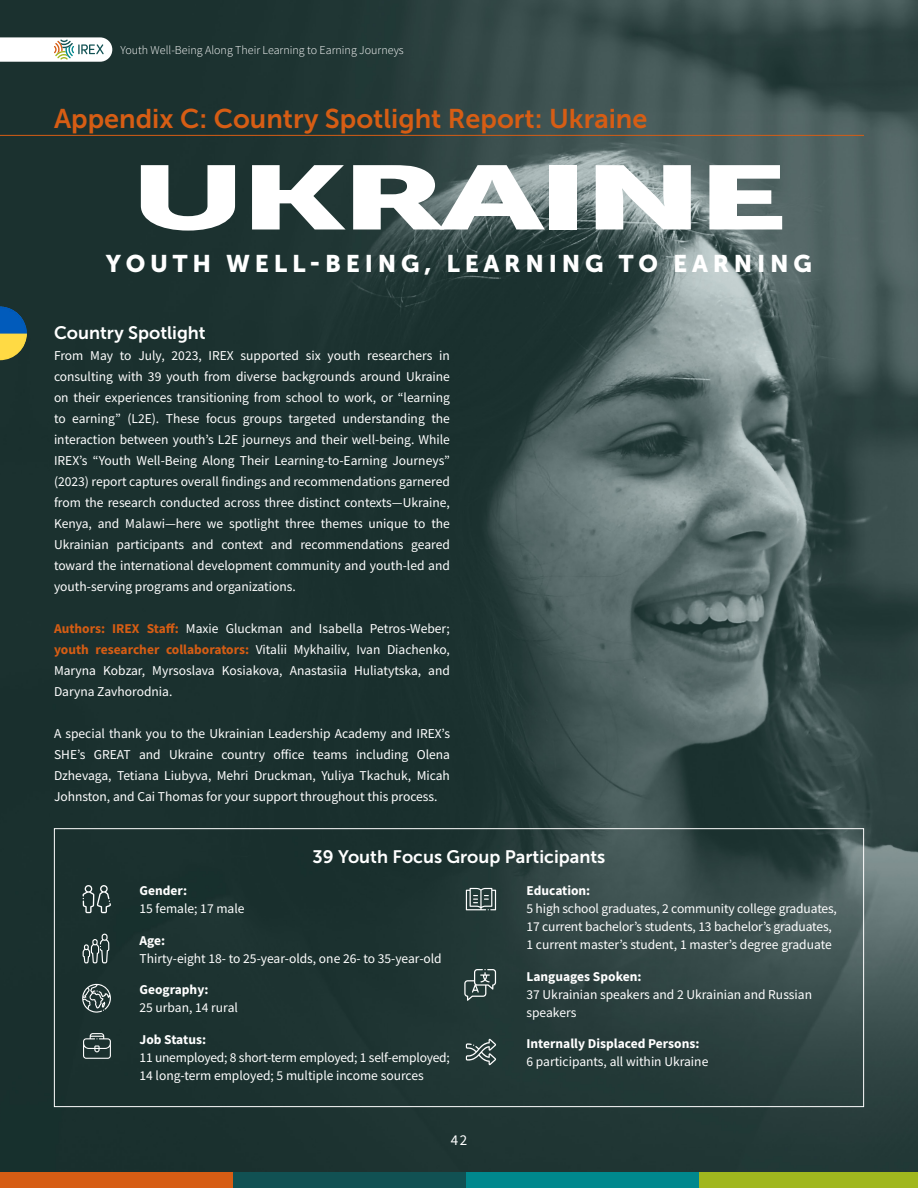
<style>
.page{position:relative;width:918px;height:1188px;background:#fff}
.page>*{position:absolute;margin:0;border:0;box-sizing:border-box;transform-origin:0 0}
.t1{font:90px "Museo Sans 900";letter-spacing:-.05em;color:#fff;scale:1.75 1}
.t2{font:27px "Museo Sans 700";color:#d65d14}
.t3{font:24px "Museo Sans 900";letter-spacing:.2em;color:#fff}
.t4{font:18px "Museo Sans 700";color:#fff}
.t5{font:15px "Source Sans Pro";color:#fff}
.t6{font:13.5px/21px "Source Sans Pro";color:#fff;text-align:justify}
.t7{font:700 13.5px "Source Sans Pro";color:#fff}
.t8{font:300 12px "Source Sans Pro";color:#fff}
.s1{font-weight:700;color:#d65d14}
</style>
<div class="page">
<img style="left:0;top:0;width:918px;height:1172px">
<hr style="left:0;top:135px;width:864px;height:1px;background:#d65d14">
<svg style="left:83px;top:885px;width:28px;height:28px"></svg>
<svg style="left:83px;top:934px;width:26px;height:29px"></svg>
<svg style="left:464px;top:969px;width:32px;height:32px"></svg>
<svg style="left:83px;top:1033px;width:28px;height:26px"></svg>
<svg style="left:466px;top:888px;width:30px;height:22px"></svg>
<svg style="left:81px;top:982px;width:30px;height:31px"></svg>
<svg style="left:466px;top:1039px;width:30px;height:26px"></svg>
<img style="left:0;top:306px;width:27px;height:54px">
<div style="left:0;top:1172px;width:233px;height:16px;background:#d65d14"></div>
<div style="left:233px;top:1172px;width:233px;height:16px;background:#115153"></div>
<div style="left:466px;top:1172px;width:233px;height:16px;background:#00888d"></div>
<div style="left:699px;top:1172px;width:219px;height:16px;background:#a0b71e"></div>
<svg style="left:0;top:37px;width:112px;height:25px"></svg>
<p class="t8" style="left:120px;top:43px;width:285px">Youth Well-Being Along Their Learning to Earning Journeys</p>
<h2 class="t2" style="left:54px;top:104px;width:595px">Appendix C: Country Spotlight Report: Ukraine</h2>
<h1 class="t1" style="left:129px;top:147px;width:378px">UKRAINE</h1>
<h3 class="t3" style="left:106px;top:250px;width:708px">YOUTH WELL-BEING, LEARNING TO EARNING</h3>
<h3 class="t4" style="left:54px;top:323px;width:153px">Country Spotlight</h3>
<p class="t6" style="left:54px;top:345px;width:398px">From May to July, 2023, IREX supported six youth researchers in consulting with 39 youth from diverse backgrounds around Ukraine on their experiences transitioning from school to work, or “learning to earning” (L2E). These focus groups targeted understanding the interaction between youth’s L2E journeys and their well-being. While IREX’s “Youth Well-Being Along Their Learning-to-Earning Journeys” (2023) report captures overall findings and recommendations garnered from the research conducted across three distinct contexts—Ukraine, Kenya, and Malawi—here we spotlight three themes unique to the Ukrainian participants and context and recommendations geared toward the international development community and youth-led and youth-serving programs and organizations.</p>
<p class="t6" style="left:54px;top:618px;width:398px"><span class="s1">Authors: IREX Staff:</span> Maxie Gluckman and Isabella Petros-Weber; <span class="s1">youth researcher collaborators:</span> Vitalii Mykhailiv, Ivan Diachenko, Maryna Kobzar, Myrsoslava Kosiakova, Anastasiia Huliatytska, and Daryna Zavhorodnia.</p>
<p class="t6" style="left:54px;top:723px;width:398px">A special thank you to the Ukrainian Leadership Academy and IREX’s SHE’s GREAT and Ukraine country office teams including Olena Dzhevaga, Tetiana Liubyva, Mehri Druckman, Yuliya Tkachuk, Micah Johnston, and Cai Thomas for your support throughout this process.</p>
<h3 class="t4" style="left:313px;top:847px;width:294px">39 Youth Focus Group Participants</h3>
<p class="t7" style="left:139px;top:882px;width:49px">Gender:</p>
<p class="t6" style="left:139px;top:898px;width:107px">15 female; 17 male</p>
<p class="t7" style="left:139px;top:931px;width:27px">Age:</p>
<p class="t6" style="left:139px;top:948px;width:304px">Thirty-eight 18- to 25-year-olds, one 26- to 35-year-old</p>
<p class="t7" style="left:139px;top:981px;width:70px">Geography:</p>
<p class="t6" style="left:139px;top:997px;width:100px">25 urban, 14 rural</p>
<p class="t7" style="left:139px;top:1030px;width:68px">Job Status:</p>
<p class="t6" style="left:139px;top:1048px;width:312px;line-height:18px">11 unemployed; 8 short-term employed; 1 self-employed;<br>14 long-term employed; 5 multiple income sources</p>
<p class="t5" style="left:451px;top:1131px;width:18px">42</p>
<p class="t7" style="left:526px;top:882px;width:65px">Education:</p>
<p class="t6" style="left:526px;top:900px;width:312px;line-height:18px;text-align:left">5 high school graduates, 2 community college graduates,<br>17 current bachelor’s students, 13 bachelor’s graduates,<br>1 current master’s student, 1 master’s degree graduate</p>
<p class="t7" style="left:526px;top:967px;width:116px">Languages Spoken:</p>
<p class="t6" style="left:526px;top:985px;width:287px;line-height:18px">37 Ukrainian speakers and 2 Ukrainian and Russian speakers</p>
<p class="t7" style="left:526px;top:1035px;width:174px">Internally Displaced Persons:</p>
<p class="t6" style="left:526px;top:1051px;width:183px">6 participants, all within Ukraine</p>
</div>
